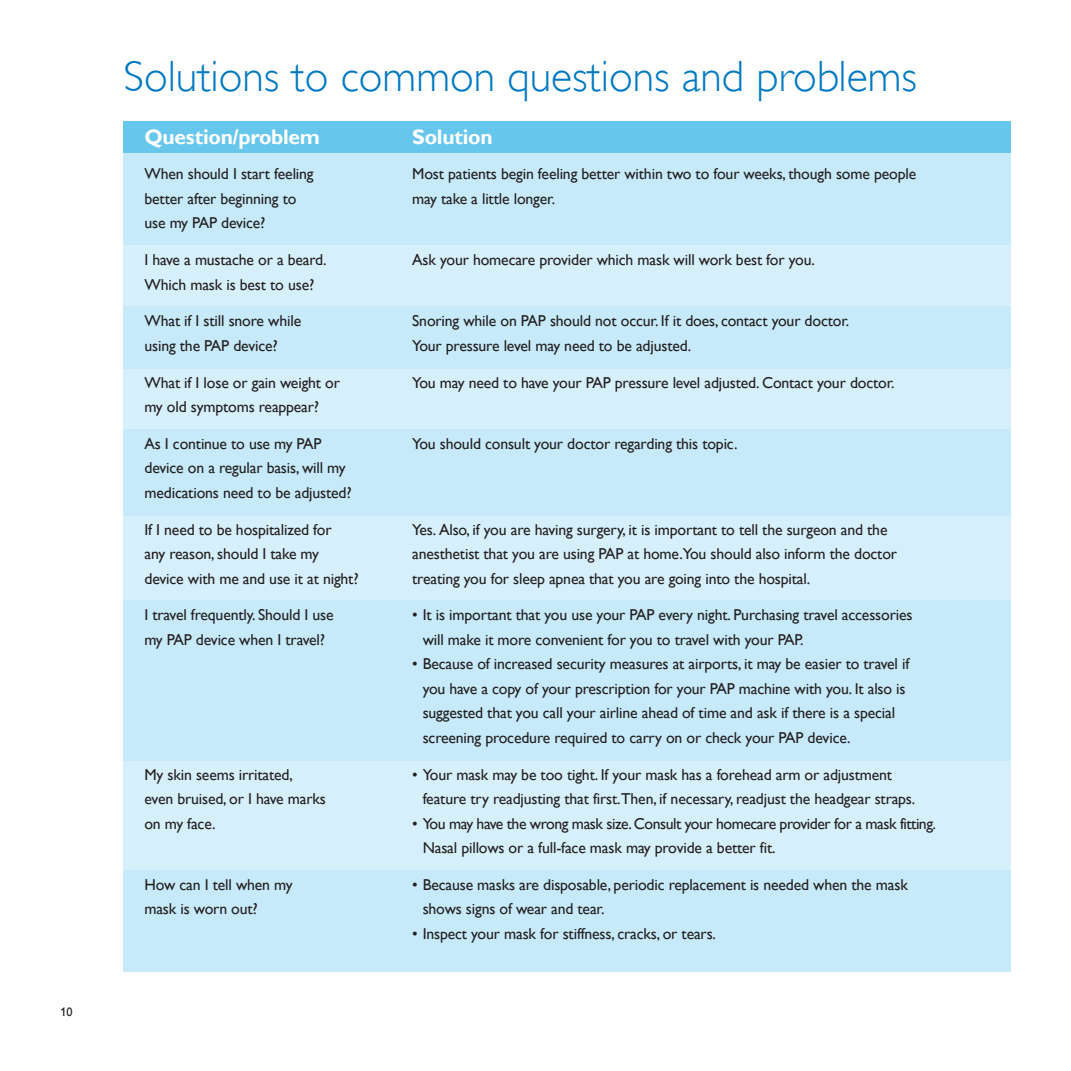
<style>
.page{position:relative;width:1071px;height:1071px;background:#fff}
.page>*{position:absolute;margin:0;border:0;box-sizing:border-box;transform-origin:0 0}
.t1{font:300 43.75px "Gill Alt One";color:#0079c2}
.t2{font:700 21px "Gill Alt One";letter-spacing:-.01em;color:#fff}
.t3{font:15.75px/24.5px "Gill Alt One";letter-spacing:-.01em;color:#231f20}
.t4{font:15.75px/24.5px "Gill Alt One";letter-spacing:-.03em;color:#231f20}
.t5{font:12.25px "Gill Alt One";color:#231f20}
</style>
<div class="page">
<div style="left:123px;top:121px;width:888px;height:37px;background:#66c6eb"></div>
<div style="left:123px;top:864px;width:888px;height:107px;background:#c6eafa"></div>
<div style="left:123px;top:753px;width:888px;height:117px;background:#d6f0fb"></div>
<div style="left:123px;top:154px;width:888px;height:92px;background:#c6eafa"></div>
<div style="left:123px;top:299px;width:888px;height:77px;background:#c6eafa"></div>
<div style="left:123px;top:423px;width:888px;height:93px;background:#c6eafa"></div>
<div style="left:123px;top:594px;width:888px;height:167px;background:#c6eafa"></div>
<div style="left:123px;top:246px;width:888px;height:60px;background:#d6f0fb"></div>
<div style="left:123px;top:369px;width:888px;height:60px;background:#d6f0fb"></div>
<div style="left:123px;top:516px;width:888px;height:84px;background:#d6f0fb"></div>
<p class="t5" style="left:60px;top:1005px;width:14px">10</p>
<h1 class="t1" style="left:123px;top:51px;width:795px">Solutions to common questions and problems</h1>
<h2 class="t2" style="left:144px;top:125px;width:177px">Question/problem</h2>
<h2 class="t2" style="left:412px;top:125px;width:82px">Solution</h2>
<p class="t3" style="left:144px;top:162px;width:171px">When should I start feeling</p>
<p class="t3" style="left:412px;top:162px;width:506px">Most patients begin feeling better within two to four weeks, though some people</p>
<p class="t3" style="left:144px;top:186px;width:154px">better after beginning to</p>
<p class="t3" style="left:412px;top:186px;width:144px">may take a little longer.</p>
<p class="t3" style="left:144px;top:211px;width:123px">use my PAP device?</p>
<p class="t3" style="left:144px;top:247px;width:184px">I have a mustache or a beard.</p>
<p class="t3" style="left:412px;top:247px;width:404px">Ask your homecare provider which mask will work best for you.</p>
<p class="t3" style="left:144px;top:272px;width:171px">Which mask is best to use?</p>
<p class="t3" style="left:144px;top:309px;width:158px">What if I still snore while</p>
<p class="t3" style="left:412px;top:309px;width:439px">Snoring while on PAP should not occur. If it does, contact your doctor.</p>
<p class="t3" style="left:144px;top:333px;width:135px">using the PAP device?</p>
<p class="t3" style="left:412px;top:333px;width:280px">Your pressure level may need to be adjusted.</p>
<p class="t3" style="left:144px;top:370px;width:197px">What if I lose or gain weight or</p>
<p class="t3" style="left:412px;top:370px;width:484px">You may need to have your PAP pressure level adjusted. Contact your doctor.</p>
<p class="t3" style="left:144px;top:394px;width:176px">my old symptoms reappear?</p>
<p class="t3" style="left:144px;top:431px;width:179px">As I continue to use my PAP</p>
<p class="t3" style="left:412px;top:431px;width:327px">You should consult your doctor regarding this topic.</p>
<p class="t3" style="left:144px;top:456px;width:209px">device on a regular basis, will my medications need to be adjusted?</p>
<p class="t3" style="left:144px;top:517px;width:189px">If I need to be hospitalized for</p>
<p class="t3" style="left:412px;top:517px;width:477px">Yes. Also, if you are having surgery, it is important to tell the surgeon and the</p>
<p class="t3" style="left:144px;top:541px;width:176px">any reason, should I take my</p>
<p class="t3" style="left:412px;top:541px;width:486px">anesthetist that you are using PAP at home.You should also inform the doctor</p>
<p class="t3" style="left:144px;top:566px;width:216px">device with me and use it at night?</p>
<p class="t3" style="left:412px;top:566px;width:400px">treating you for sleep apnea that you are going into the hospital.</p>
<p class="t3" style="left:144px;top:603px;width:191px">I travel frequently. Should I use</p>
<p class="t3" style="left:412px;top:603px;width:502px">• It is important that you use your PAP every night. Purchasing travel accessories</p>
<p class="t3" style="left:144px;top:627px;width:182px">my PAP device when I travel?</p>
<p class="t3" style="left:423px;top:627px;width:382px">will make it more convenient for you to travel with your PAP.</p>
<p class="t3" style="left:423px;top:652px;width:488px;text-indent:-10px">• Because of increased security measures at airports, it may be easier to travel if you have a copy of your prescription for your PAP machine with you. It also is suggested that you call your airline ahead of time and ask if there is a special screening procedure required to carry on or check your PAP device.</p>
<p class="t3" style="left:144px;top:762px;width:150px">My skin seems irritated,</p>
<p class="t3" style="left:412px;top:762px;width:482px">• Your mask may be too tight. If your mask has a forehead arm or adjustment</p>
<p class="t3" style="left:144px;top:786px;width:183px">even bruised, or I have marks</p>
<p class="t3" style="left:423px;top:786px;width:494px">feature try readjusting that first.Then, if necessary, readjust the headgear straps.</p>
<p class="t3" style="left:144px;top:811px;width:73px">on my face.</p>
<p class="t4" style="left:423px;top:811px;width:515px;text-indent:-11px">• You may have the wrong mask size.Consult your homecare provider for a mask fitting.<br>Nasal pillows or a full-face mask may provide a better fit.</p>
<p class="t3" style="left:144px;top:872px;width:150px">How can I tell when my</p>
<p class="t3" style="left:412px;top:872px;width:497px">• Because masks are disposable, periodic replacement is needed when the mask</p>
<p class="t3" style="left:144px;top:897px;width:115px">mask is worn out?</p>
<p class="t3" style="left:423px;top:897px;width:183px">shows signs of wear and tear.</p>
<p class="t3" style="left:412px;top:921px;width:305px">• Inspect your mask for stiffness, cracks, or tears.</p>
</div>
